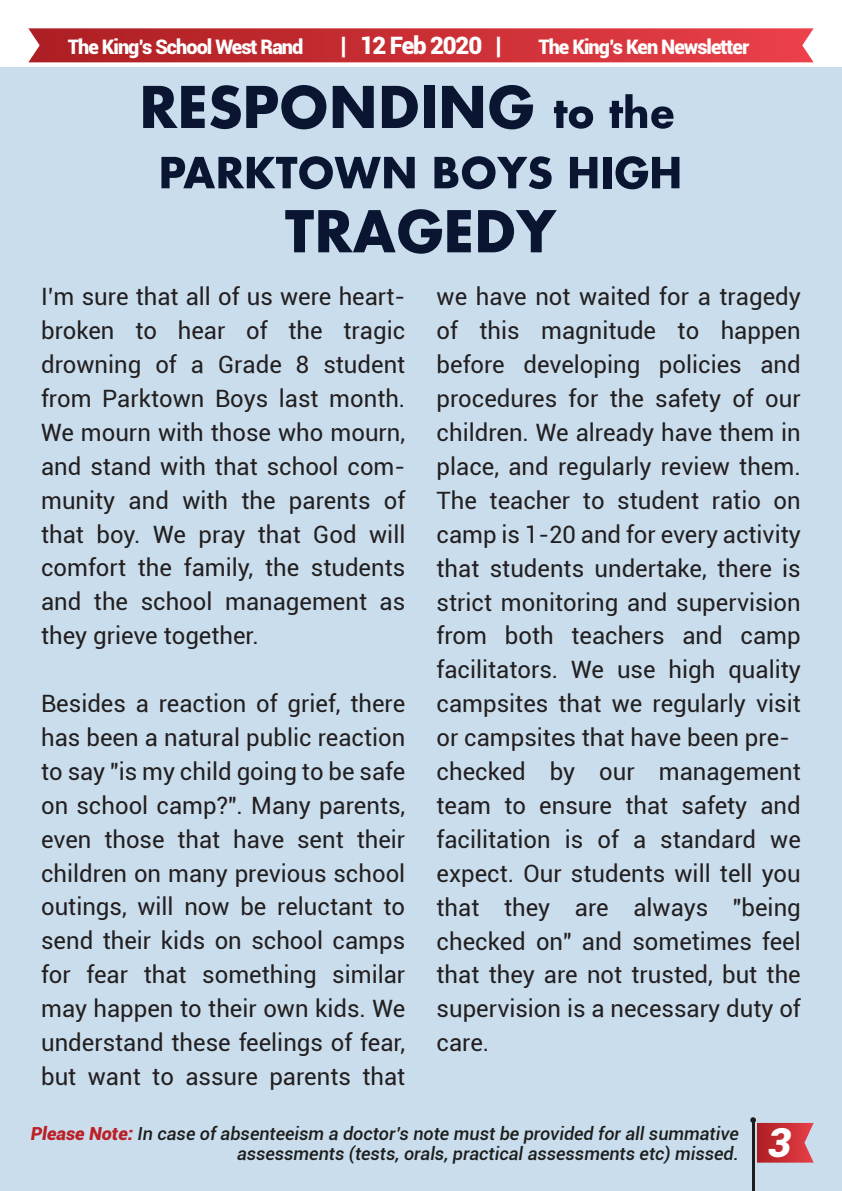
<style>
.page{position:relative;width:842px;height:1191px;background:#fff}
.page>*{position:absolute;margin:0;border:0;box-sizing:border-box;transform-origin:0 0}
.t1{font:italic 900 40px "Roboto";color:#fff}
.t2{font:24px/33.8px "Roboto";color:#231f20;text-align:justify}
.t3{font:900 24px "Roboto";letter-spacing:-.05em;color:#fff}
.t4{font:900 20px "Roboto";letter-spacing:-.05em;color:#fff}
.t5{font:italic 500 18px/19.6px "Roboto";color:#1d1d1b;text-align:right}
.s1{font-weight:900;color:#bc2026}
</style>
<div class="page">
<div style="left:0;top:67px;width:842px;height:1124px;background:#c9ddec"></div>
<svg style="left:28px;top:28px;width:786px;height:34px;background:#cb343a"></svg>
<hr style="left:752px;top:1120px;width:2px;height:71px;background:#1d1d1b">
<svg style="left:750px;top:1117px;width:64px;height:45px"></svg>
<svg style="left:161px;top:156px;width:254px;height:33px"></svg>
<svg style="left:434px;top:156px;width:118px;height:33px"></svg>
<svg style="left:570px;top:157px;width:27px;height:31px"></svg>
<div style="left:603px;top:157px;width:8px;height:31px;background:#0a1532"></div>
<svg style="left:615px;top:156px;width:64px;height:33px"></svg>
<svg style="left:285px;top:209px;width:186px;height:45px"></svg>
<svg style="left:478px;top:210px;width:79px;height:42px"></svg>
<svg style="left:143px;top:85px;width:183px;height:44px"></svg>
<svg style="left:333px;top:86px;width:41px;height:42px"></svg>
<svg style="left:382px;top:86px;width:36px;height:42px"></svg>
<div style="left:424px;top:86px;width:11px;height:42px;background:#0a1532"></div>
<svg style="left:442px;top:86px;width:41px;height:42px"></svg>
<svg style="left:489px;top:85px;width:44px;height:44px"></svg>
<svg style="left:554px;top:101px;width:39px;height:28px"></svg>
<svg style="left:609px;top:94px;width:64px;height:35px"></svg>
<p class="t4" style="left:68px;top:32px;width:237px">The King’s School West Rand</p>
<p class="t3" style="left:340px;top:28px;width:162px">| 12 Feb 2020 |</p>
<p class="t4" style="left:538px;top:32px;width:212px">The King’s Ken Newsletter</p>
<p class="t2" style="left:41px;top:279px;width:366px">I’m sure that all of us were heart&shy;broken to hear of the tragic drowning of a Grade 8 student from Parktown Boys last month.<br>We mourn with those who mourn, and stand with that school com&shy;munity and with the parents of that boy. We pray that God will comfort the family, the students and the school management as they grieve together.</p>
<p class="t2" style="left:41px;top:685px;width:366px">Besides a reaction of grief, there has been a natural public reaction to say "is my child going to be safe on school camp?". Many parents, even those that have sent their children on many previous school outings, will now be reluctant to send their kids on school camps for fear that something similar may happen to their own kids. We understand these feelings of fear, but want to assure parents that</p>
<p class="t2" style="left:437px;top:279px;width:366px;text-align:left">we have not waited for a tragedy of this magnitude to happen before developing policies and procedures for the safety of our children. We already have them in place, and regularly review them.<br>The teacher to student ratio on camp is 1-20 and for every activity that students undertake, there is strict monitoring and supervision from both teachers and camp facilitators. We use high quality campsites that we regularly visit or campsites that have been pre&shy;checked by our management team to ensure that safety and facilitation is of a standard we expect. Our students will tell you that they are always "being checked on" and sometimes feel that they are not trusted, but the supervision is a necessary duty of care.</p>
<p class="t5" style="left:31px;top:1123px;width:710px"><span class="s1">Please Note:</span> In case of absenteeism a doctor’s note must be provided for all summative assessments (tests, orals, practical assessments etc) missed.</p>
<h1 class="t1" style="left:768px;top:1114px;width:25px">3</h1>
</div>
